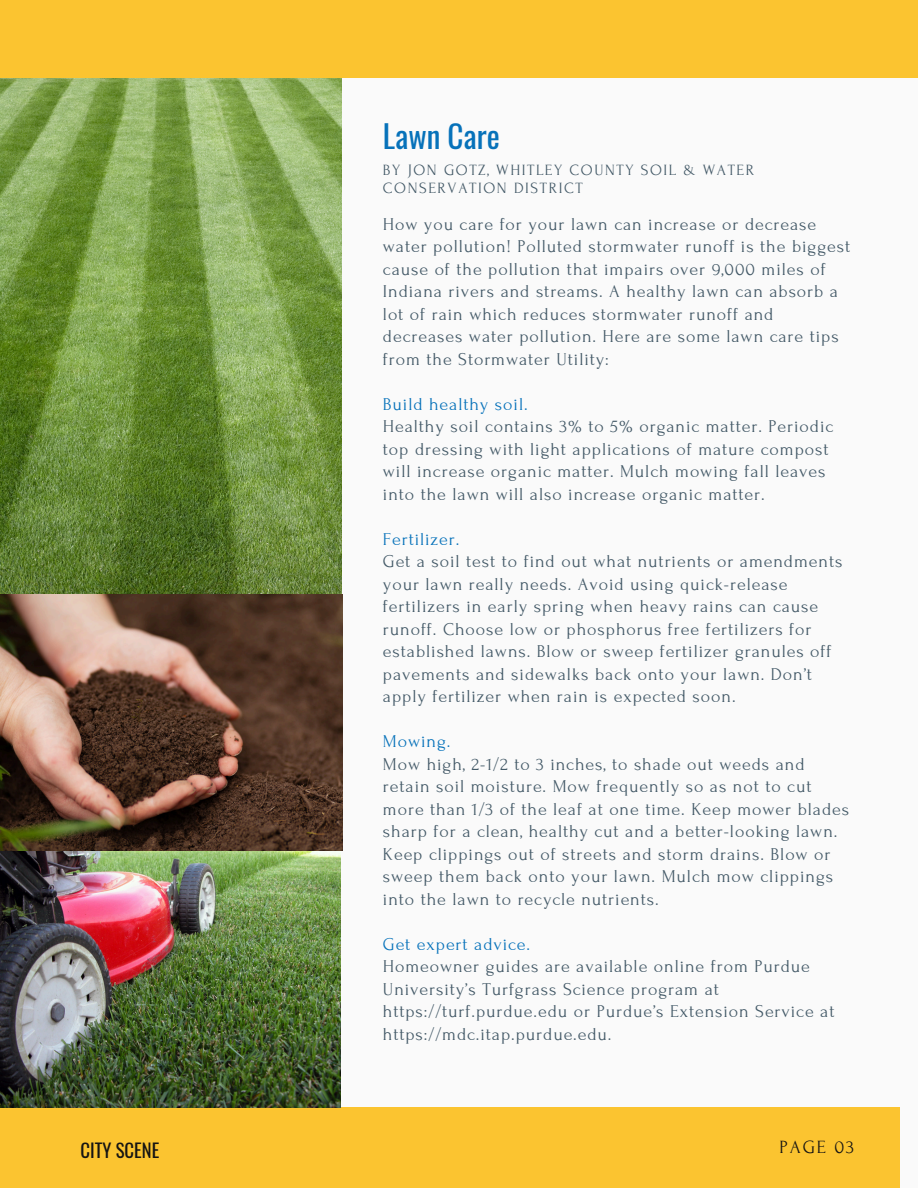
<style>
.page{position:relative;width:918px;height:1188px;background:#fafafa}
.page>*{position:absolute;margin:0;border:0;box-sizing:border-box;transform-origin:0 0}
.t1{font:31.2px "Oswald";color:#0772ba}
.t2{font:18.75px "Oswald";color:#151413}
.t3{font:18.75px "Forum";letter-spacing:.1em;color:#151413}
.t4{font:18px/22.5px "Forum";letter-spacing:.05em;color:#435967}
.t5{font:15.6px/18px "Forum";letter-spacing:.1em;color:#435967}
.s1{color:#0772ba}
</style>
<div class="page">
<div style="left:0;top:1107px;width:900px;height:81px;background:#fbc430"></div>
<div style="left:0;top:0;width:918px;height:78px;background:#fbc430"></div>
<img style="left:0;top:78px;width:343px;height:772px">
<img style="left:0;top:851px;width:341px;height:256px">
<h3 class="t1" style="left:383px;top:111px;width:119px">Lawn Care</h3>
<h3 class="t5" style="left:383px;top:161px;width:373px">BY JON GOTZ, WHITLEY COUNTY SOIL &amp; WATER<br>CONSERVATION DISTRICT</h3>
<h3 class="t4" style="left:383px;top:213px;width:469px">How you care for your lawn can increase or decrease water pollution! Polluted stormwater runoff is the biggest cause of the pollution that impairs over 9,000 miles of Indiana rivers and streams. A healthy lawn can absorb a lot of rain which reduces stormwater runoff and decreases water pollution. Here are some lawn care tips from the Stormwater Utility:</h3>
<h3 class="t4" style="left:383px;top:393px;width:452px"><span class="s1">Build healthy soil.<br></span>Healthy soil contains 3% to 5% organic matter. Periodic top dressing with light applications of mature compost will increase organic matter. Mulch mowing fall leaves into the lawn will also increase organic matter.</h3>
<h3 class="t4" style="left:383px;top:528px;width:461px"><span class="s1">Fertilizer.<br></span>Get a soil test to find out what nutrients or amendments your lawn really needs. Avoid using quick-release fertilizers in early spring when heavy rains can cause runoff. Choose low or phosphorus free fertilizers for established lawns. Blow or sweep fertilizer granules off pavements and sidewalks back onto your lawn. Don’t apply fertilizer when rain is expected soon.</h3>
<p class="t4" style="left:383px;top:730px;width:468px"><span class="s1">Mowing.<br></span>Mow high, 2-1/2 to 3 inches, to shade out weeds and retain soil moisture. Mow frequently so as not to cut more than 1/3 of the leaf at one time. Keep mower blades sharp for a clean, healthy cut and a better-looking lawn.<br>Keep clippings out of streets and storm drains. Blow or sweep them back onto your lawn. Mulch mow clippings into the lawn to recycle nutrients.</p>
<p class="t4" style="left:383px;top:933px;width:453px"><span class="s1">Get expert advice.<br></span>Homeowner guides are available online from Purdue University’s Turfgrass Science program at https://turf.purdue.edu or Purdue’s Extension Service at https://mdc.itap.purdue.edu.</p>
<h2 class="t2" style="left:81px;top:1136px;width:80px">CITY SCENE</h2>
<h2 class="t3" style="left:780px;top:1137px;width:76px">PAGE 03</h2>
</div>
